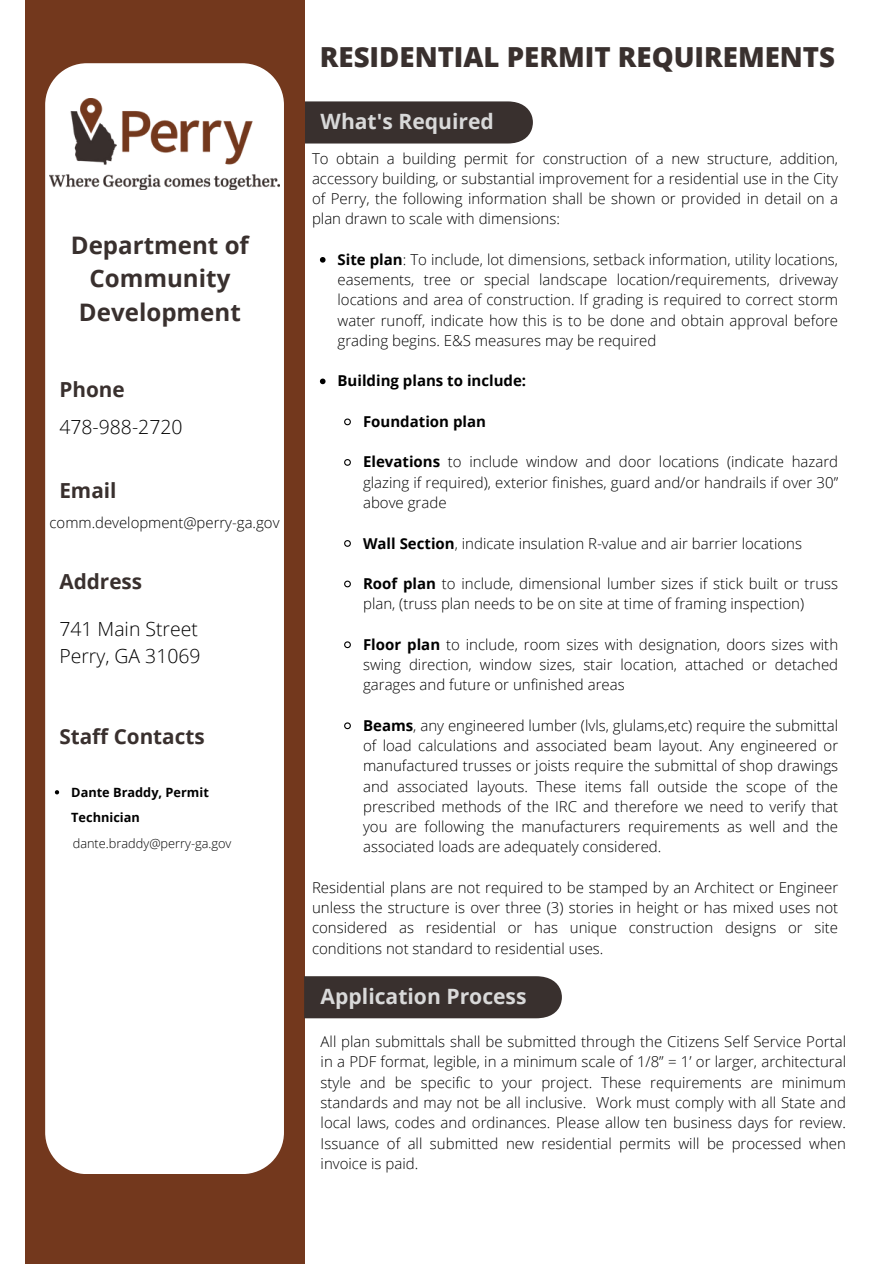
<style>
.page{position:relative;width:894px;height:1264px;background:#fff}
.page>*{position:absolute;margin:0;border:0;box-sizing:border-box;transform-origin:0 0}
.t1{font:800 27.6px "Open Sans";color:#39302e}
.t2{font:700 24.15px/33.8px "Open Sans";color:#39302e;text-align:center}
.t3{font:700 21.15px "Open Sans";color:#d9d9d9}
.t4{font:700 20.7px "Open Sans";color:#39302e}
.t5{font:300 19.35px "Open Sans";color:#000}
.t6{font:300 15px/20.2px "Open Sans";color:#000;text-align:justify}
.t7{font:700 15px "Open Sans";color:#000}
.t8{font:300 14.85px "Open Sans";color:#000}
.t9{font:700 12.75px/25.5px "Open Sans";color:#000}
.t10{font:300 12.75px "Open Sans";color:#000}
.s1{font-weight:700}
</style>
<div class="page">
<div style="left:304px;top:101px;width:228px;height:42px;background:#39302e"></div>
<div style="left:25px;top:0;width:279px;height:1263px;background:#73381d"></div>
<div style="left:45px;top:63px;width:239px;height:1111px;background:#fff"></div>
<img style="left:50px;top:98px;width:229px;height:91px">
<div style="left:304px;top:976px;width:257px;height:42px;background:#39302e"></div>
<svg style="left:320px;top:257px;width:5px;height:6px"></svg>
<svg style="left:320px;top:378px;width:5px;height:6px"></svg>
<svg style="left:344px;top:418px;width:7px;height:8px"></svg>
<svg style="left:344px;top:459px;width:7px;height:7px"></svg>
<svg style="left:344px;top:540px;width:7px;height:7px"></svg>
<svg style="left:344px;top:580px;width:7px;height:8px"></svg>
<svg style="left:344px;top:641px;width:7px;height:8px"></svg>
<svg style="left:344px;top:722px;width:7px;height:8px"></svg>
<svg style="left:55px;top:790px;width:4px;height:4px"></svg>
<p class="t2" style="left:71px;top:227px;width:180px">Department of<br>Community<br>Development</p>
<p class="t4" style="left:59px;top:374px;width:67px">Phone</p>
<p class="t5" style="left:59px;top:414px;width:125px">478-988-2720</p>
<p class="t4" style="left:59px;top:476px;width:59px">Email</p>
<p class="t8" style="left:50px;top:512px;width:231px">comm.development@perry-ga.gov</p>
<p class="t4" style="left:59px;top:567px;width:84px">Address</p>
<p class="t5" style="left:59px;top:615px;width:140px">741 Main Street</p>
<p class="t5" style="left:59px;top:642px;width:143px">Perry, GA 31069</p>
<p class="t4" style="left:59px;top:722px;width:147px">Staff Contacts</p>
<p class="t9" style="left:71px;top:778px;width:139px">Dante Braddy, Permit<br>Technician</p>
<p class="t10" style="left:73px;top:834px;width:160px">dante.braddy@perry-ga.gov</p>
<p class="t1" style="left:320px;top:37px;width:516px">RESIDENTIAL PERMIT REQUIREMENTS</p>
<p class="t3" style="left:320px;top:107px;width:175px">What's Required</p>
<p class="t6" style="left:312px;top:148px;width:527px">To obtain a building permit for construction of a new structure, addition, accessory building, or substantial improvement for a residential use in the City of Perry, the following information shall be shown or provided in detail on a plan drawn to scale with dimensions:</p>
<p class="t6" style="left:337px;top:249px;width:502px"><span class="s1">Site plan</span>: To include, lot dimensions, setback information, utility locations, easements, tree or special landscape location/requirements, driveway locations and area of construction. If grading is required to correct storm water runoff, indicate how this is to be done and obtain approval before grading begins. E&amp;S measures may be required</p>
<p class="t7" style="left:337px;top:370px;width:190px">Building plans to include:</p>
<p class="t7" style="left:363px;top:411px;width:124px">Foundation plan</p>
<p class="t6" style="left:363px;top:451px;width:476px"><span class="s1">Elevations</span> to include window and door locations (indicate hazard glazing if required), exterior finishes, guard and/or handrails if over 30” above grade</p>
<p class="t6" style="left:363px;top:532px;width:440px"><span class="s1">Wall Section</span>, indicate insulation R-value and air barrier locations</p>
<p class="t6" style="left:363px;top:573px;width:476px"><span class="s1">Roof plan</span> to include, dimensional lumber sizes if stick built or truss plan, (truss plan needs to be on site at time of framing inspection)</p>
<p class="t6" style="left:363px;top:634px;width:476px"><span class="s1">Floor plan</span> to include, room sizes with designation, doors sizes with swing direction, window sizes, stair location, attached or detached garages and future or unfinished areas</p>
<p class="t6" style="left:363px;top:715px;width:476px"><span class="s1">Beams</span>, any engineered lumber (lvls, glulams,etc) require the submittal of load calculations and associated beam layout. Any engineered or manufactured trusses or joists require the submittal of shop drawings and associated layouts. These items fall outside the scope of the prescribed methods of the IRC and therefore we need to verify that you are following the manufacturers requirements as well and the associated loads are adequately considered.</p>
<p class="t6" style="left:312px;top:877px;width:527px">Residential plans are not required to be stamped by an Architect or Engineer unless the structure is over three (3) stories in height or has mixed uses not considered as residential or has unique construction designs or site conditions not standard to residential uses.</p>
<p class="t3" style="left:320px;top:981px;width:207px">Application Process</p>
<p class="t6" style="left:320px;top:1031px;width:527px">All plan submittals shall be submitted through the Citizens Self Service Portal in a PDF format, legible, in a minimum scale of 1/8” = 1’ or larger, architectural style and be specific to your project. These requirements are minimum standards and may not be all inclusive. Work must comply with all State and local laws, codes and ordinances. Please allow ten business days for review.<br>Issuance of all submitted new residential permits will be processed when invoice is paid.</p>
</div>
